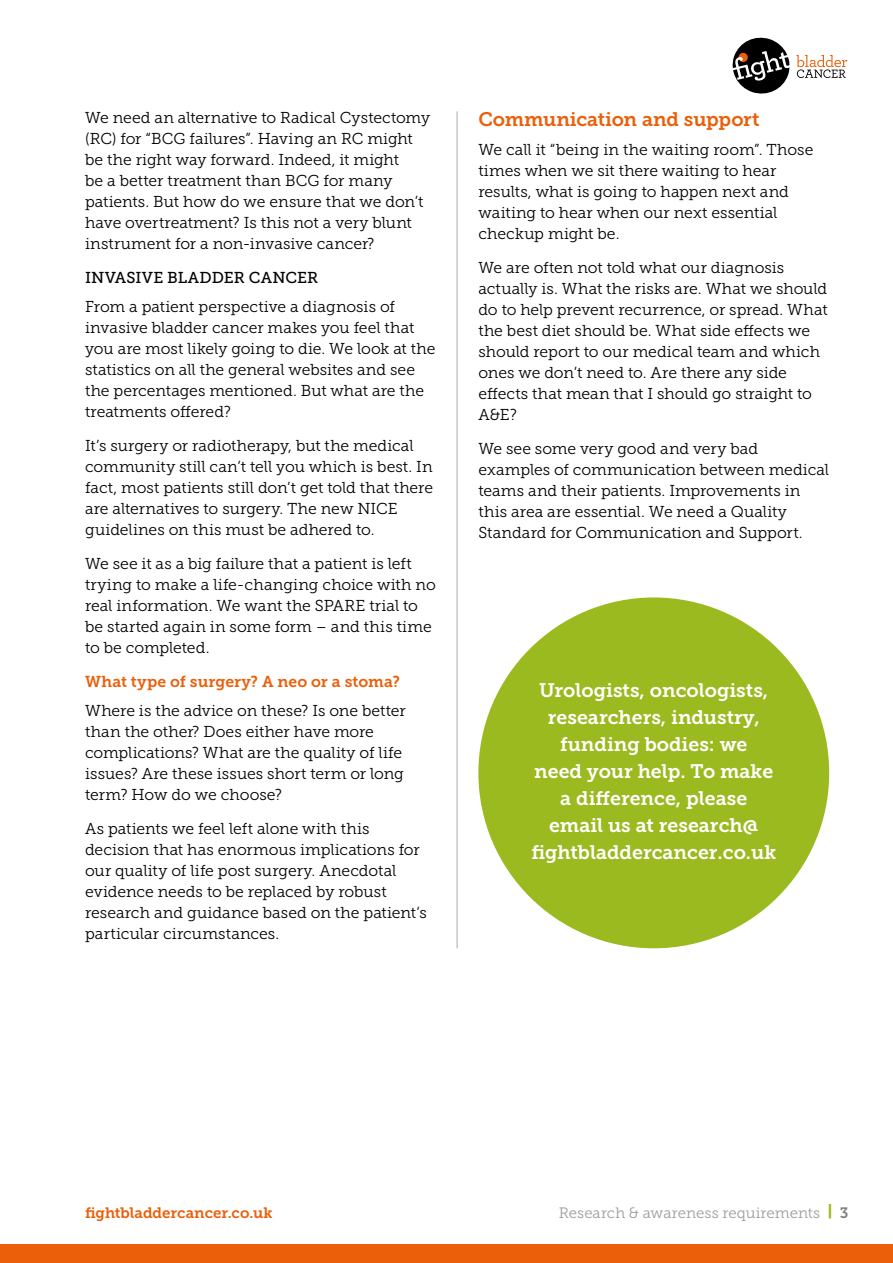
<style>
.page{position:relative;width:893px;height:1263px;background:#fff}
.page>*{position:absolute;margin:0;border:0;box-sizing:border-box;transform-origin:0 0}
.t1{font:19.5px/27px "Museo Slab 700";color:#fff;text-align:center}
.t2{font:19.5px "Museo Slab 700";letter-spacing:-.01em;color:#eb5f0a}
.t3{font:15.75px/21px "Museo Slab 300";color:#000}
.t4{font:15.75px "Museo Slab 700";color:#eb5f0a}
.t5{font:15.75px "Museo Slab 500";color:#000}
.t6{font:15px "Museo Slab 300";color:#9d9d9c}
.t7{font:15px "Museo Slab 700";color:#eb5f0a}
.s1{font-family:"Museo Slab 900";color:#9bba1f}
.s2{font-family:"Museo Slab 700";color:#808080}
</style>
<div class="page">
<div style="left:0;top:1244px;width:893px;height:19px;background:#eb5f0a"></div>
<svg style="left:732px;top:37px;width:115px;height:57px"></svg>
<hr style="left:456px;top:111px;width:2px;height:837px;background:#c6c6c6">
<div style="left:478px;top:597px;width:351px;height:351px;background:#9bba1f;border-radius:50%"></div>
<p class="t3" style="left:85px;top:107px;width:346px">We need an alternative to Radical Cystectomy (RC) for “BCG failures”. Having an RC might be the right way forward. Indeed, it might<br>be a better treatment than BCG for many patients. But how do we ensure that we don’t have overtreatment? Is this not a very blunt instrument for a non-invasive cancer?</p>
<p class="t5" style="left:85px;top:269px;width:235px">INVASIVE BLADDER CANCER</p>
<p class="t3" style="left:85px;top:297px;width:352px">From a patient perspective a diagnosis of invasive bladder cancer makes you feel that you are most likely going to die. We look at the statistics on all the general websites and see the percentages mentioned. But what are the treatments offered?</p>
<p class="t3" style="left:85px;top:435px;width:350px">It’s surgery or radiotherapy, but the medical community still can’t tell you which is best. In fact, most patients still don’t get told that there are alternatives to surgery. The new NICE guidelines on this must be adhered to.</p>
<p class="t3" style="left:85px;top:553px;width:352px">We see it as a big failure that a patient is left trying to make a life-changing choice with no real information. We want the SPARE trial to be started again in some form – and this time to be completed.</p>
<p class="t4" style="left:85px;top:672px;width:316px">What type of surgery? A neo or a stoma?</p>
<p class="t3" style="left:85px;top:700px;width:322px">Where is the advice on these? Is one better than the other? Does either have more complications? What are the quality of life issues? Are these issues short term or long term? How do we choose?</p>
<p class="t3" style="left:85px;top:818px;width:343px">As patients we feel left alone with this decision that has enormous implications for our quality of life post surgery. Anecdotal evidence needs to be replaced by robust research and guidance based on the patient’s particular circumstances.</p>
<p class="t2" style="left:478px;top:108px;width:283px">Communication and support</p>
<p class="t3" style="left:478px;top:140px;width:336px">We call it “being in the waiting room”. Those times when we sit there waiting to hear results, what is going to happen next and waiting to hear when our next essential checkup might be.</p>
<p class="t3" style="left:478px;top:257px;width:351px">We are often not told what our diagnosis actually is. What the risks are. What we should do to help prevent recurrence, or spread. What the best diet should be. What side effects we should report to our medical team and which ones we don’t need to. Are there any side effects that mean that I should go straight to A&amp;E?</p>
<p class="t3" style="left:478px;top:438px;width:352px">We see some very good and very bad examples of communication between medical teams and their patients. Improvements in this area are essential. We need a Quality Standard for Communication and Support.</p>
<p class="t1" style="left:531px;top:677px;width:246px">Urologists, oncologists, researchers, industry, funding bodies: we<br>need your help. To make a difference, please email us at research@ fightbladdercancer.co.uk</p>
<p class="t7" style="left:85px;top:1204px;width:189px">fightbladdercancer.co.uk</p>
<p class="t6" style="left:559px;top:1204px;width:291px">Research &amp; awareness requirements <span class="s1">|</span> <span class="s2">3</span></p>
</div>
